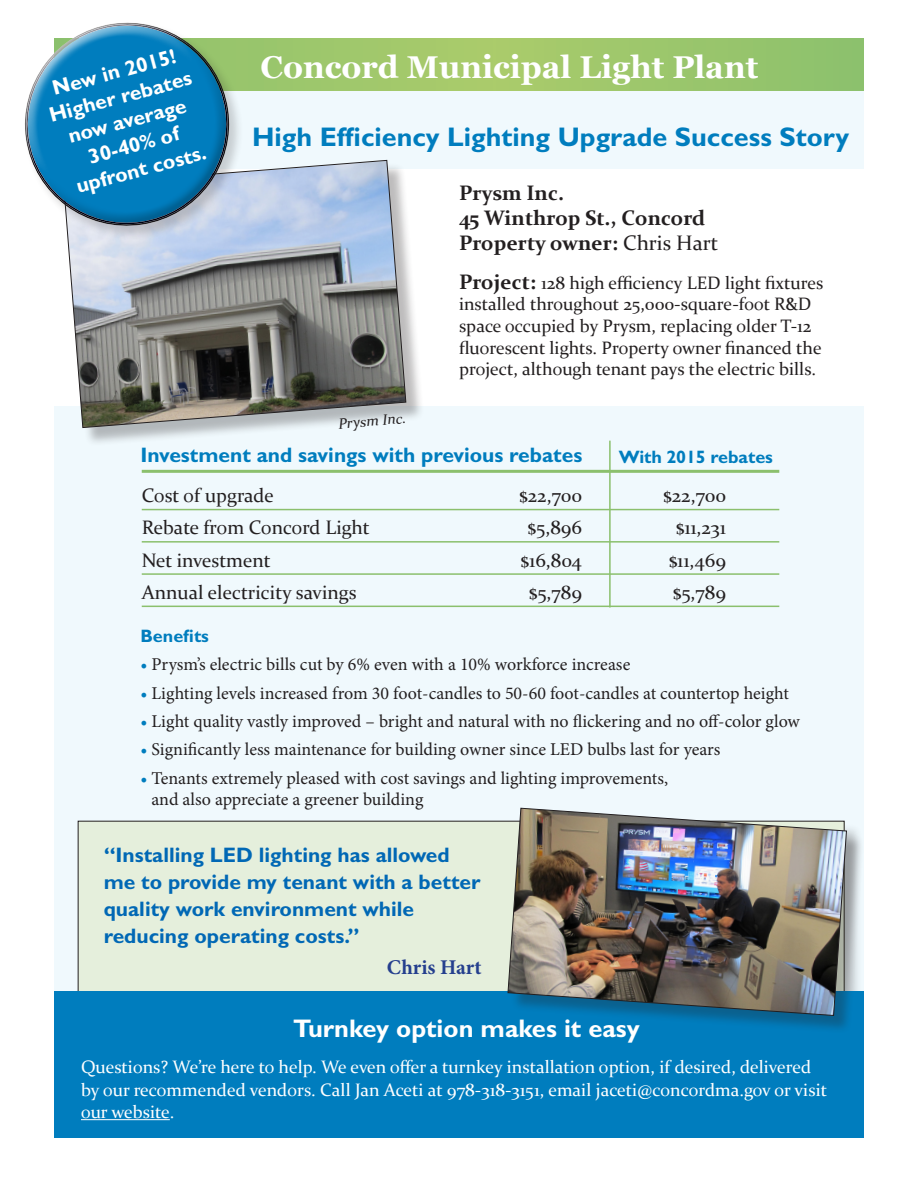
<style>
.page{position:relative;width:918px;height:1188px;background:#fff}
.page>*{position:absolute;margin:0;border:0;box-sizing:border-box;transform-origin:0 0}
.t1{font:700 31.5px "Georgia";color:#fff}
.t2{font:700 27px "Gill Sans";color:#007dbe}
.t3{font:700 25.5px "Gill Sans";color:#fff}
.t4{font:700 21px/27px "Gill Sans";color:#0168b5}
.t5{font:700 21px/25.2px "Gill Sans";color:#fff;text-align:center}
.t6{font:700 21px "Constantia";color:#231f20}
.t7{font:700 21px "Gill Sans";color:#007dbe}
.t8{font:700 21px "Minion Pro";color:#253f8e}
.t9{font:19.5px "Constantia";color:#231f20}
.t10{font:18px/21.6px "Minion Pro";color:#231f20}
.t11{font:18px/21.6px "Constantia";color:#231f20}
.t12{font:18px/22.5px "Constantia";color:#fff}
.t13{font:700 18px "Gill Sans";color:#007dbe}
.t14{font:italic 15px "Constantia";color:#231f20}
.s1{font-weight:400}
.s2{font-weight:700;font-size:21px}
.s3{color:#007dbe}
</style>
<div class="page">
<div style="left:54px;top:91px;width:810px;height:77px;background:#f0f9fd"></div>
<div style="left:54px;top:406px;width:810px;height:588px;background:#f0f9fd"></div>
<svg style="left:244px;top:39px;width:620px;height:52px;background:#9dc66b"></svg>
<div style="left:66px;top:163px;width:359px;height:283px;background:#231f20;opacity:.3"></div>
<svg style="left:66px;top:160px;width:341px;height:268px;background:#8f9499"></svg>
<svg style="left:54px;top:22px;width:178px;height:18px"></svg>
<svg style="left:25px;top:40px;width:221px;height:201px;background:#4297c1"></svg>
<hr style="left:142px;top:470px;width:637px;height:3px;background:#8bc06d">
<hr style="left:142px;top:509px;width:637px;height:1px;background:#8bc06d">
<hr style="left:142px;top:541px;width:637px;height:2px;background:#8bc06d">
<hr style="left:142px;top:573px;width:637px;height:2px;background:#8bc06d">
<hr style="left:142px;top:606px;width:637px;height:1px;background:#8bc06d">
<div style="left:78px;top:821px;width:766px;height:174px;background:#e5efdc"></div>
<hr style="left:609px;top:441px;width:2px;height:167px;background:#8bc06d">
<div style="left:54px;top:991px;width:810px;height:147px;background:#007dbe"></div>
<hr style="left:81px;top:1119px;width:89px;height:1px;background:#fff">
<div style="left:510px;top:811px;width:355px;height:223px;background:#231f20;opacity:.3"></div>
<img style="left:507px;top:807px;width:340px;height:209px">
<p class="t5" style="left:40px;top:79px;width:148px;rotate:-15deg">New in 2015!<br>Higher rebates now average<br>30-40% of upfront costs.</p>
<p class="t1" style="left:261px;top:43px;width:499px">Concord Municipal Light Plant</p>
<p class="t2" style="left:252px;top:121px;width:599px">High Efficiency Lighting Upgrade Success Story</p>
<p class="t6" style="left:459px;top:178px;width:107px">Prysm Inc.</p>
<p class="t6" style="left:459px;top:203px;width:248px">45 Winthrop St., Concord</p>
<p class="t6" style="left:459px;top:228px;width:261px">Property owner: <span class="s1">Chris Hart</span></p>
<p class="t11" style="left:459px;top:271px;width:366px"><span class="s2">Project:</span> 128 high efficiency LED light fixtures installed throughout 25,000-square-foot R&amp;D space occupied by Prysm, replacing older T-12 fluorescent lights. Property owner financed the project, although tenant pays the electric bills.</p>
<p class="t14" style="left:337px;top:413px;width:70px;rotate:-5deg">Prysm Inc.</p>
<p class="t7" style="left:140px;top:442px;width:443px">Investment and savings with previous rebates</p>
<p class="t13" style="left:619px;top:446px;width:156px">With 2015 rebates</p>
<p class="t9" style="left:142px;top:482px;width:134px">Cost of upgrade</p>
<p class="t9" style="left:519px;top:482px;width:64px">$22,700</p>
<p class="t9" style="left:663px;top:482px;width:64px">$22,700</p>
<p class="t9" style="left:142px;top:514px;width:230px">Rebate from Concord Light</p>
<p class="t9" style="left:527px;top:514px;width:56px">$5,896</p>
<p class="t9" style="left:676px;top:514px;width:52px">$11,231</p>
<p class="t9" style="left:142px;top:547px;width:130px">Net investment</p>
<p class="t9" style="left:521px;top:547px;width:63px">$16,804</p>
<p class="t9" style="left:669px;top:547px;width:59px">$11,469</p>
<p class="t9" style="left:142px;top:579px;width:216px">Annual electricity savings</p>
<p class="t9" style="left:529px;top:579px;width:55px">$5,789</p>
<p class="t9" style="left:673px;top:579px;width:55px">$5,789</p>
<p class="t13" style="left:140px;top:625px;width:70px">Benefits</p>
<p class="t10" style="left:140px;top:654px;width:491px"><span class="s3">•</span> Prysm’s electric bills cut by 6% even with a 10% workforce increase</p>
<p class="t10" style="left:140px;top:682px;width:650px"><span class="s3">•</span> Lighting levels increased from 30 foot-candles to 50-60 foot-candles at countertop height</p>
<p class="t10" style="left:140px;top:711px;width:661px"><span class="s3">•</span> Light quality vastly improved – bright and natural with no flickering and no off-color glow</p>
<p class="t10" style="left:140px;top:739px;width:582px"><span class="s3">•</span> Significantly less maintenance for building owner since LED bulbs last for years</p>
<p class="t10" style="left:152px;top:767px;width:518px;text-indent:-11px"><span class="s3">•</span> Tenants extremely pleased with cost savings and lighting improvements, and also appreciate a greener building</p>
<p class="t4" style="left:104px;top:842px;width:378px">“Installing LED lighting has allowed me to provide my tenant with a better quality work environment while reducing operating costs.”</p>
<p class="t8" style="left:387px;top:953px;width:96px">Chris Hart</p>
<p class="t3" style="left:293px;top:1014px;width:348px">Turnkey option makes it easy</p>
<p class="t12" style="left:81px;top:1055px;width:748px">Questions? We’re here to help. We even offer a turnkey installation option, if desired, delivered by our recommended vendors. Call Jan Aceti at 978-318-3151, email jaceti@concordma.gov or visit our website.</p>
</div>
